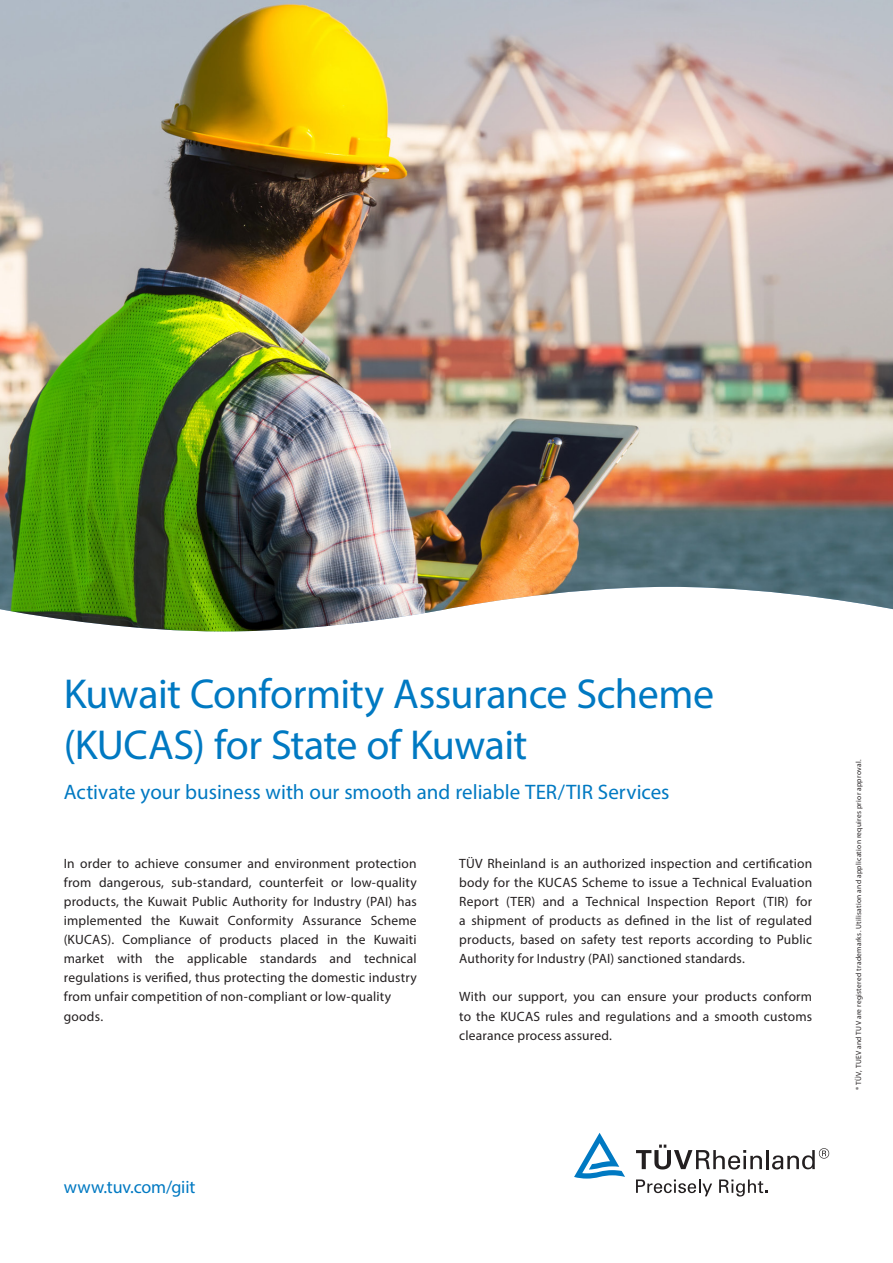
<style>
.page{position:relative;width:893px;height:1263px;background:#fff}
.page>*{position:absolute;margin:0;border:0;box-sizing:border-box;transform-origin:0 0}
._01_Headline{font:42px/51px "Myriad Pro";letter-spacing:-.01em;color:#0079c2}
.t1{font:21px "Myriad Pro";color:#0079c2}
.t2{font:18px "Myriad Pro";letter-spacing:-.01em;color:#0079c2}
._03_Copy{font:13.5px/19.2px "Myriad Pro";letter-spacing:.015em;color:#231f20;text-align:justify}
._10_Trademark_Protec{font:7.5px "Myriad Pro";letter-spacing:.035em;color:#231f20}
</style>
<div class="page">
<svg style="left:636px;top:1144px;width:126px;height:25px"></svg>
<hr style="left:766px;top:1150px;width:3px;height:19px;background:#231f20">
<svg style="left:772px;top:1148px;width:57px;height:21px"></svg>
<svg style="left:574px;top:1133px;width:51px;height:45px"></svg>
<svg style="left:636px;top:1179px;width:76px;height:17px"></svg>
<svg style="left:719px;top:1179px;width:48px;height:17px"></svg>
<img style="left:0;top:0;width:893px;height:631px">
<p class="_01_Headline" style="left:64px;top:668px;width:652px">Kuwait Conformity Assurance Scheme (KUCAS) for State of Kuwait</p>
<p class="t1" style="left:64px;top:779px;width:607px">Activate your business with our smooth and reliable TER/TIR Services</p>
<p class="_03_Copy" style="left:64px;top:853px;width:354px">In order to achieve consumer and environment protection from dangerous, sub-standard, counterfeit or low-quality products, the Kuwait Public Authority for Industry (PAI) has implemented the Kuwait Conformity Assurance Scheme (KUCAS). Compliance of products placed in the Kuwaiti market with the applicable standards and technical regulations is verified, thus protecting the domestic industry from unfair competition of non-compliant or low-quality</p>
<p class="_03_Copy" style="left:64px;top:1006px;width:41px">goods.</p>
<p class="_03_Copy" style="left:459px;top:853px;width:354px">TÜV Rheinland is an authorized inspection and certification body for the KUCAS Scheme to issue a Technical Evaluation Report (TER) and a Technical Inspection Report (TIR) for a shipment of products as defined in the list of regulated products, based on safety test reports according to Public Authority for Industry (PAI) sanctioned standards.</p>
<p class="_03_Copy" style="left:459px;top:987px;width:354px">With our support, you can ensure your products conform to the KUCAS rules and regulations and a smooth customs clearance process assured.</p>
<h3 class="t2" style="left:64px;top:1176px;width:133px">www.tuv.com/giit</h3>
<p class="_10_Trademark_Protec" style="left:854px;top:1090px;width:332px;rotate:-90deg">® TÜV, TUEV and TUV are registered trademarks. Utilisation and application requires prior approval.</p>
</div>
